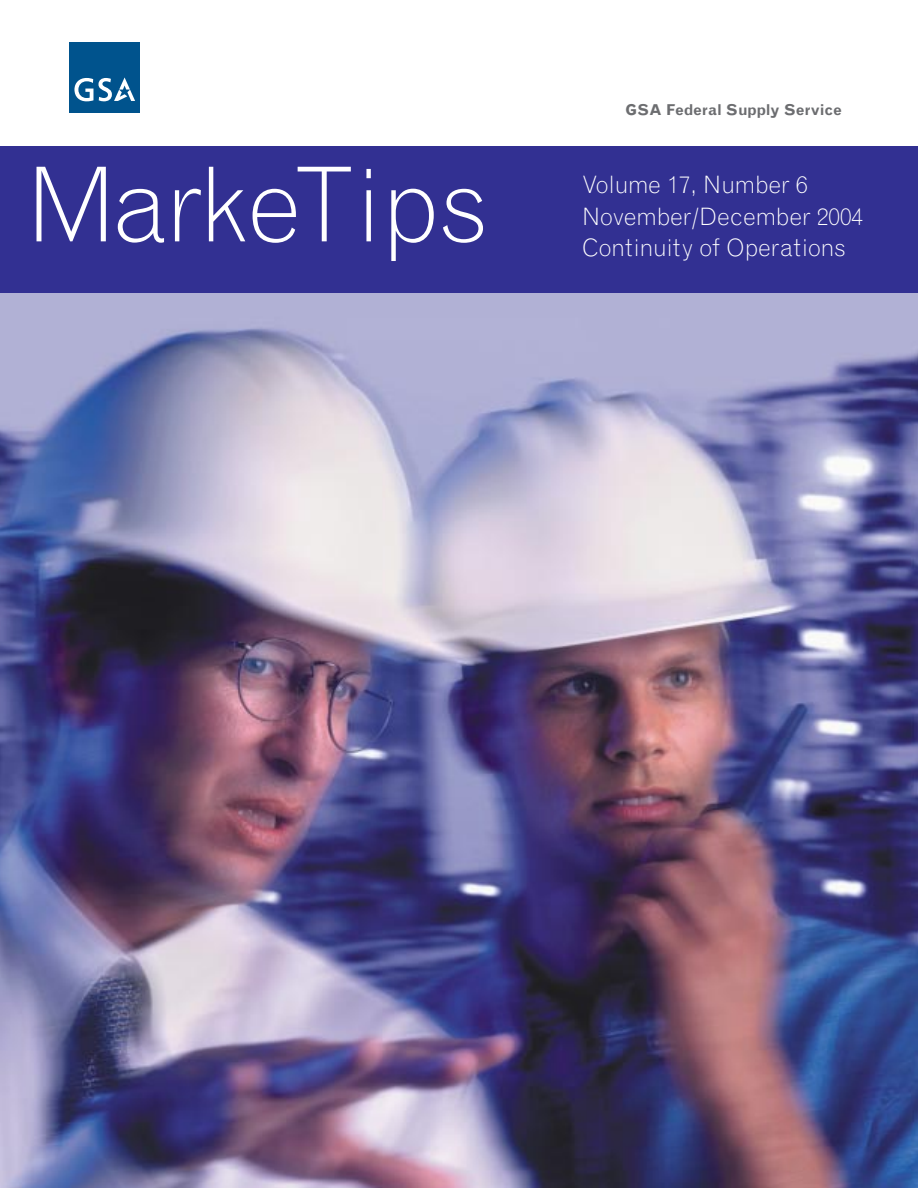
<style>
.page{position:relative;width:918px;height:1188px;background:#fff}
.page>*{position:absolute;margin:0;border:0;box-sizing:border-box;transform-origin:0 0}
.t1{font:300 103.5px "Grotesque";letter-spacing:-.03em;color:#fff}
.t2{font:300 24px/31.8px "Grotesque";letter-spacing:-.01em;color:#fff}
.t3{font:700 15px "Grotesque";letter-spacing:-.015em;color:#6c6d70}
</style>
<div class="page">
<img style="left:0;top:293px;width:918px;height:895px">
<div style="left:69px;top:43px;width:71px;height:70px;background:#00538d"></div>
<svg style="left:74px;top:77px;width:61px;height:25px"></svg>
<div style="left:0;top:146px;width:918px;height:147px;background:#323092"></div>
<p class="t3" style="left:625px;top:104px;width:218px">GSA Federal Supply Service</p>
<h1 class="t1" style="left:27px;top:167px;width:462px">MarkeTips</h1>
<p class="t2" style="left:582px;top:171px;width:282px">Volume 17, Number 6<br>November/December 2004<br>Continuity of Operations</p>
</div>
